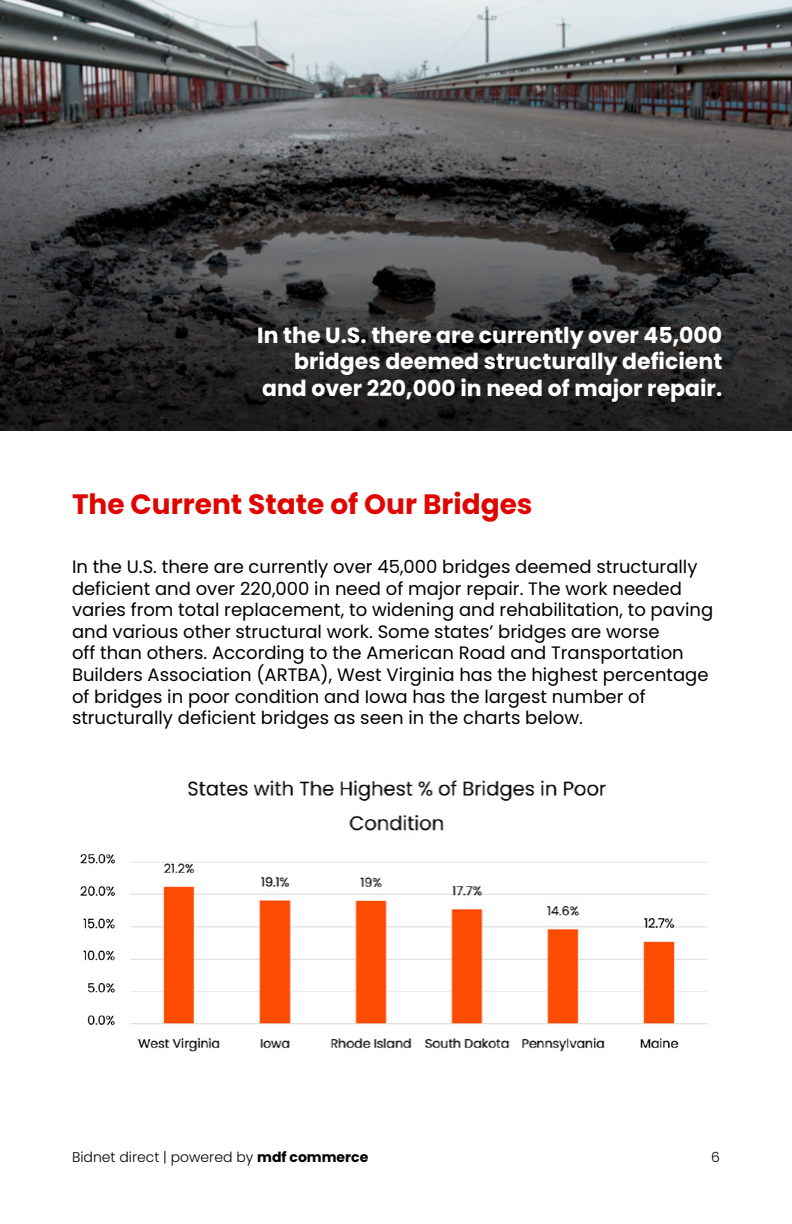
<style>
.page{position:relative;width:792px;height:1224px;background:#fff}
.page>*{position:absolute;margin:0;border:0;box-sizing:border-box;transform-origin:0 0}
.t1{font:700 28px "Poppins";color:#e00600}
.t2{font:700 22px/26.4px "Poppins";color:#fff;text-align:right}
.t3{font:18px/21.6px "Poppins";color:#000}
.t4{font:300 14px "Poppins";color:#000}
.s1{font-weight:700}
</style>
<div class="page">
<img style="left:0;top:0;width:792px;height:431px">
<svg style="left:0;top:14px;width:792px;height:416px;background:#4a4a4c"></svg>
<img style="left:80px;top:780px;width:627px;height:272px">
<p class="t2" style="left:257px;top:322px;width:466px">In the U.S. there are currently over 45,000 bridges deemed structurally deficient and over 220,000 in need of major repair.</p>
<h1 class="t1" style="left:72px;top:488px;width:462px">The Current State of Our Bridges</h1>
<p class="t3" style="left:72px;top:556px;width:643px">In the U.S. there are currently over 45,000 bridges deemed structurally deficient and over 220,000 in need of major repair. The work needed varies from total replacement, to widening and rehabilitation, to paving and various other structural work. Some states’ bridges are worse<br>off than others. According to the American Road and Transportation Builders Association (ARTBA), West Virginia has the highest percentage of bridges in poor condition and Iowa has the largest number of structurally deficient bridges as seen in the charts below.</p>
<p class="t4" style="left:72px;top:1149px;width:298px">Bidnet direct | powered by <span class="s1">mdf commerce</span></p>
<p class="t4" style="left:711px;top:1149px;width:10px">6</p>
</div>
